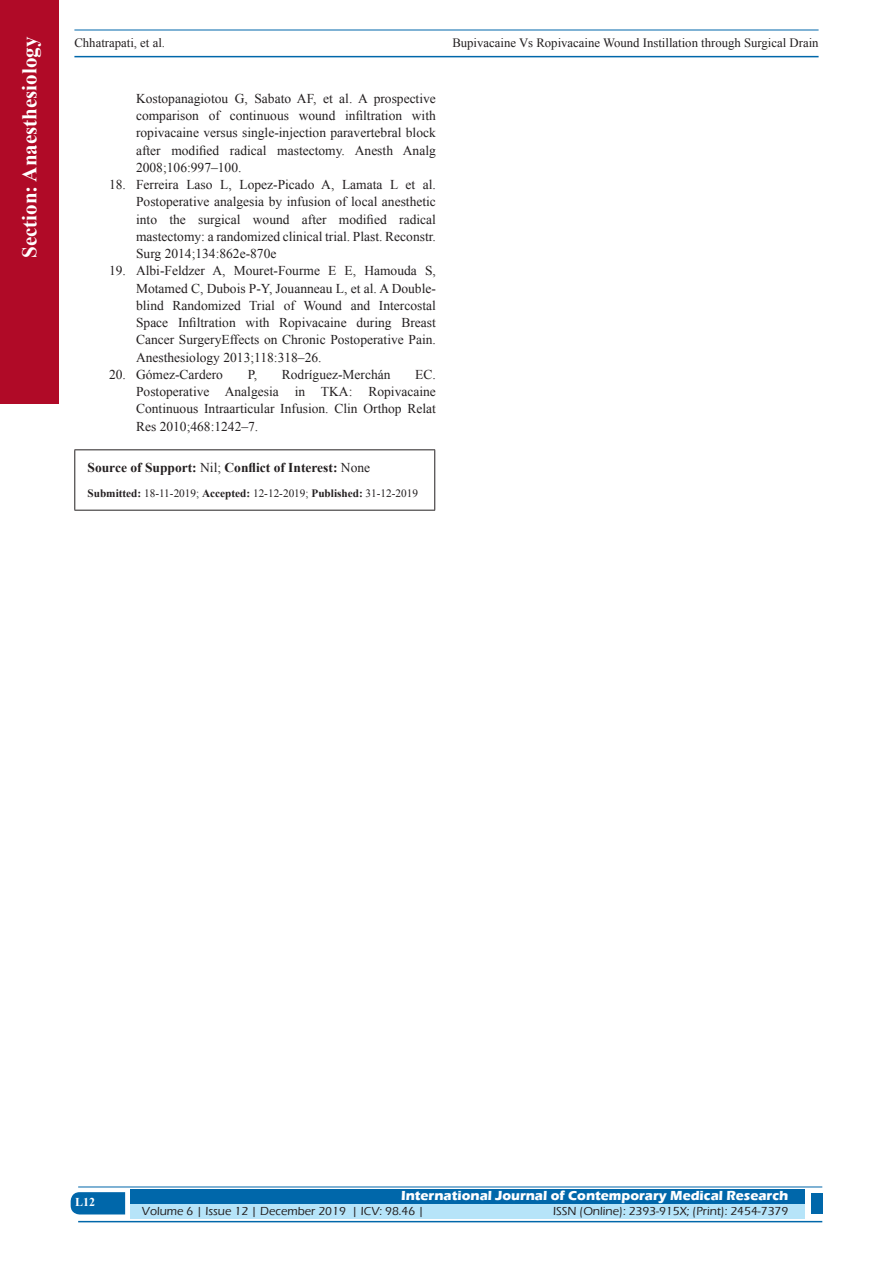
<style>
.page{position:relative;width:893px;height:1263px;background:#fff}
.page>*{position:absolute;margin:0;border:0;box-sizing:border-box;transform-origin:0 0}
.t1{font:700 21px "Times New Roman";color:#fff}
.t2{font:13.5px/17.2px "Times New Roman";color:#231f20;text-align:justify}
.t3{font:700 13.5px "Eras ITC";color:#fff}
.SOS_New{font:700 13.5px "Times New Roman";color:#231f20}
.t4{font:12.75px "Times New Roman";color:#231f20}
.t5{font:500 12px "Eras ITC";color:#231f20}
.t6{font:700 12px "Times New Roman";color:#fff}
.SOS_New-2{font:11.25px "Times New Roman";color:#231f20}
.s1{font-weight:400}
.s2{font-weight:700}
</style>
<div class="page">
<hr style="left:74px;top:30px;width:745px;height:1px;background:#0067aa">
<hr style="left:74px;top:56px;width:745px;height:1px;background:#0067aa">
<svg style="left:71px;top:1192px;width:54px;height:22px"></svg>
<div style="left:130px;top:1189px;width:674px;height:15px;background:#0067aa"></div>
<div style="left:130px;top:1204px;width:674px;height:15px;background:#b6e4f9"></div>
<hr style="left:78px;top:1186px;width:744px;height:1px;background:#0067aa">
<hr style="left:78px;top:1221px;width:744px;height:1px;background:#0067aa">
<div style="left:811px;top:1193px;width:11px;height:21px;background:#0067aa"></div>
<div style="left:0;top:0;width:59px;height:404px;background:#b00a27"></div>
<hr style="left:74px;top:449px;width:361px;height:1px;background:#231f20">
<hr style="left:74px;top:450px;width:1px;height:60px;background:#231f20">
<hr style="left:434px;top:450px;width:1px;height:60px;background:#231f20">
<hr style="left:74px;top:510px;width:361px;height:1px;background:#231f20">
<h1 class="t1" style="left:15px;top:258px;width:223px;rotate:-90deg">Section: Anaesthesiology</h1>
<p class="t4" style="left:74px;top:35px;width:92px">Chhatrapati, et al.</p>
<p class="t4" style="left:452px;top:35px;width:368px">Bupivacaine Vs Ropivacaine Wound Instillation through Surgical Drain</p>
<p class="t2" style="left:136px;top:90px;width:301px">Kostopanagiotou G, Sabato AF, et al. A prospective comparison of continuous wound infiltration with ropivacaine versus single-injection paravertebral block after modified radical mastectomy. Anesth Analg 2008;106:997–100.</p>
<p class="t2" style="left:136px;top:176px;width:301px;text-indent:-27px">18. Ferreira Laso L, Lopez-Picado A, Lamata L et al.<br>Postoperative analgesia by infusion of local anesthetic into the surgical wound after modified radical mastectomy: a randomized clinical trial. Plast. Reconstr.<br>Surg 2014;134:862e-870e</p>
<p class="t2" style="left:136px;top:262px;width:301px;text-indent:-27px">19. Albi-Feldzer A, Mouret-Fourme E E, Hamouda S, Motamed C, Dubois P-Y, Jouanneau L, et al. A Double&shy;blind Randomized Trial of Wound and Intercostal Space Infiltration with Ropivacaine during Breast Cancer SurgeryEffects on Chronic Postoperative Pain.<br>Anesthesiology 2013;118:318–26.</p>
<p class="t2" style="left:109px;top:366px;width:115px">20. Gómez-Cardero</p>
<p class="t2" style="left:248px;top:366px;width:11px">P,</p>
<p class="t2" style="left:282px;top:366px;width:110px">Rodríguez-Merchán</p>
<p class="t2" style="left:136px;top:366px;width:301px;text-indent:279px">EC.<br>Postoperative Analgesia in TKA: Ropivacaine Continuous Intraarticular Infusion. Clin Orthop Relat Res 2010;468:1242–7.</p>
<p class="SOS_New" style="left:88px;top:458px;width:284px">Source of Support: <span class="s1">Nil;</span> Conflict of Interest: <span class="s1">None</span></p>
<p class="SOS_New-2" style="left:88px;top:486px;width:332px"><span class="s2">Submitted:</span> 18-11-2019; <span class="s2">Accepted:</span> 12-12-2019; <span class="s2">Published:</span> 31-12-2019</p>
<p class="t6" style="left:75px;top:1194px;width:22px">L12</p>
<p class="t3" style="left:401px;top:1188px;width:389px">International Journal of Contemporary Medical Research</p>
<p class="t5" style="left:142px;top:1204px;width:284px">Volume 6 | Issue 12 | December 2019 | ICV: 98.46 |</p>
<p class="t5" style="left:553px;top:1204px;width:237px">ISSN (Online): 2393-915X; (Print): 2454-7379</p>
</div>
